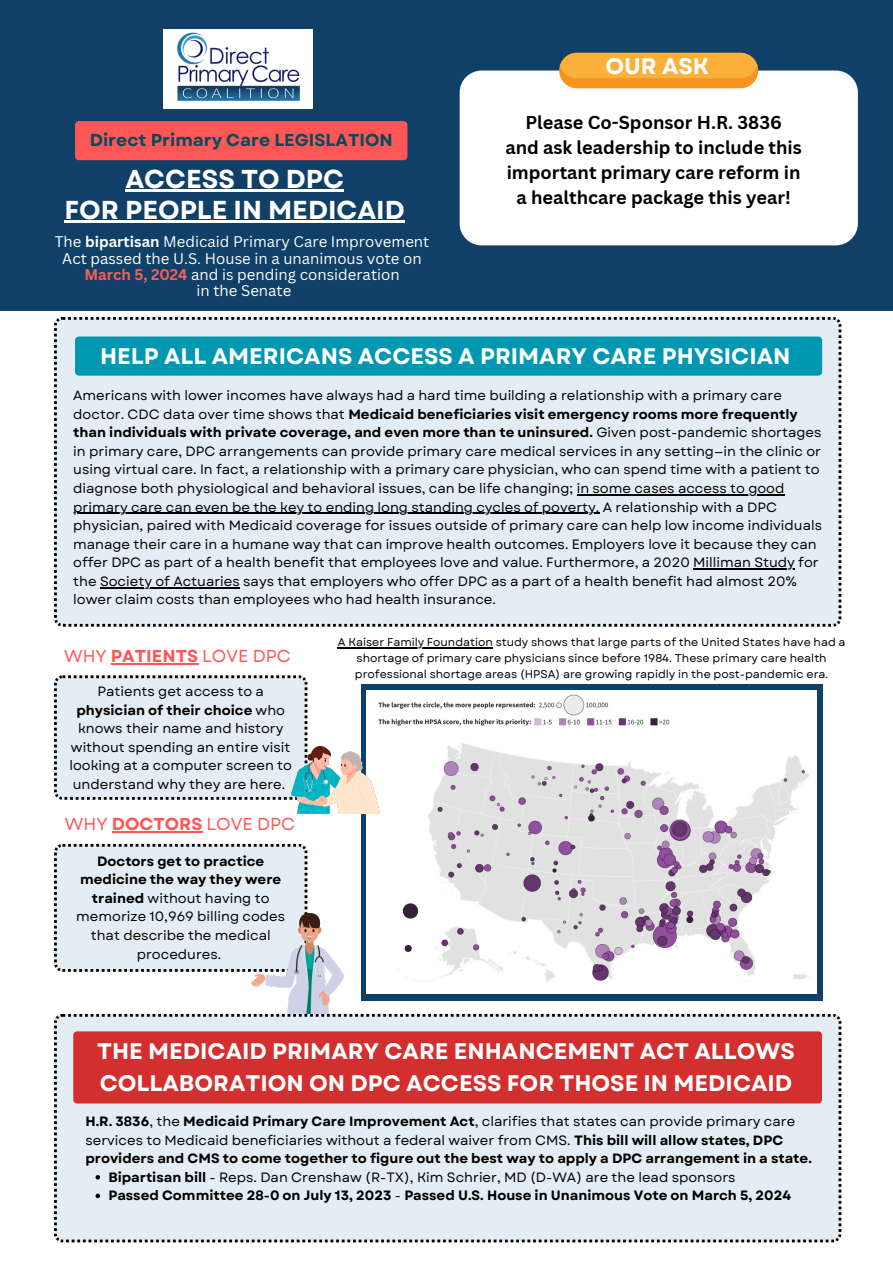
<style>
.page{position:relative;width:893px;height:1263px;background:#fff}
.page>*{position:absolute;margin:0;border:0;box-sizing:border-box;transform-origin:0 0}
.t1{font:700 25.88px/30.9px "Garet";color:#fff;text-align:center}
.t2{font:700 22.5px/31.5px "Garet";color:#fff}
.t3{font:700 18.15px/25px "Canva Sans";color:#000;text-align:center}
.t4{font:17.25px "Garet";color:#ff5757}
.t5{font:700 17.25px "Garet";color:#034c59}
.t6{font:15px/16.4px "Canva Sans";color:#fff;text-align:center}
.t7{font:13.5px/18.6px "Garet";color:#000;text-align:center}
.t8{font:700 13.5px/18.6px "Garet";color:#000}
.t9{font:11.25px/15.8px "Garet";color:#000;text-align:center}
.s1{font-weight:700}
.s2{font-weight:700;color:#ff5e57}
.s3{font-weight:400}
</style>
<div class="page">
<div style="left:0;top:0;width:893px;height:311px;background:#104067"></div>
<div style="left:75px;top:121px;width:332px;height:39px;background:#ff5757"></div>
<div style="left:460px;top:71px;width:398px;height:174px;background:#fff;border-radius:22px"></div>
<svg style="left:559px;top:53px;width:199px;height:35px;background:#f5a737"></svg>
<div style="left:54px;top:317px;width:787px;height:310px;background:#e4edf3"></div>
<div style="left:75px;top:336px;width:747px;height:40px;background:#0097b2"></div>
<div style="left:54px;top:1014px;width:787px;height:228px;background:#e4edf3"></div>
<div style="left:73px;top:1031px;width:749px;height:72px;background:#d32f2f"></div>
<div style="left:163px;top:29px;width:150px;height:80px;background:#fff"></div>
<img style="left:177px;top:32px;width:123px;height:69px">
<div style="left:54px;top:675px;width:253px;height:125px;background:#e4edf3"></div>
<div style="left:54px;top:844px;width:253px;height:127px;background:#e4edf3"></div>
<div style="left:361px;top:684px;width:461px;height:316px;background:#104067"></div>
<img style="left:367px;top:691px;width:450px;height:303px">
<img style="left:291px;top:746px;width:88px;height:68px">
<img style="left:251px;top:914px;width:92px;height:100px">
<hr style="left:125px;top:190px;width:219px;height:2px;background:#fff">
<hr style="left:65px;top:221px;width:340px;height:2px;background:#fff">
<hr style="left:577px;top:494px;width:207px;height:1px;background:#000">
<hr style="left:73px;top:513px;width:526px;height:1px;background:#000">
<hr style="left:693px;top:568px;width:102px;height:1px;background:#000">
<hr style="left:100px;top:587px;width:140px;height:1px;background:#000">
<svg style="left:96px;top:1175px;width:4px;height:4px"></svg>
<svg style="left:96px;top:1193px;width:4px;height:5px"></svg>
<hr style="left:111px;top:663px;width:87px;height:2px;background:#ff5757">
<hr style="left:112px;top:831px;width:90px;height:2px;background:#ff5757">
<hr style="left:338px;top:647px;width:155px;height:1px;background:#000">
<p class="t5" style="left:90px;top:128px;width:304px">Direct Primary Care LEGISLATION</p>
<h2 class="t1" style="left:65px;top:164px;width:342px">ACCESS TO DPC<br>FOR PEOPLE IN MEDICAID</h2>
<h6 class="t6" style="left:55px;top:233px;width:376px">The <span class="s1">bipartisan</span> Medicaid Primary Care Improvement Act passed the U.S. House in a unanimous vote on <span class="s2">March 5, 2024</span> and is pending consideration<br>in the Senate</h6>
<p class="t2" style="left:605px;top:50px;width:105px">OUR ASK</p>
<h2 class="t3" style="left:505px;top:110px;width:298px">Please Co-Sponsor H.R. 3836<br>and ask leadership to include this important primary care reform in a healthcare package this year!</h2>
<h3 class="t2" style="left:100px;top:341px;width:692px">HELP ALL AMERICANS ACCESS A PRIMARY CARE PHYSICIAN</h3>
<p class="t7" style="left:73px;top:386px;width:750px;text-align:left">Americans with lower incomes have always had a hard time building a relationship with a primary care doctor. CDC data over time shows that <span class="s1">Medicaid beneficiaries visit emergency rooms more frequently than individuals with private coverage, and even more than te uninsured.</span> Given post-pandemic shortages in primary care, DPC arrangements can provide primary care medical services in any setting—in the clinic or using virtual care. In fact, a relationship with a primary care physician, who can spend time with a patient to diagnose both physiological and behavioral issues, can be life changing; in some cases access to good</p>
<h6 class="t7" style="left:73px;top:498px;width:750px;text-align:left">primary care can even be the key to ending long standing cycles of poverty. A relationship with a DPC physician, paired with Medicaid coverage for issues outside of primary care can help low income individuals manage their care in a humane way that can improve health outcomes. Employers love it because they can offer DPC as part of a health benefit that employees love and value. Furthermore, a 2020 Milliman Study for</h6>
<p class="t7" style="left:73px;top:572px;width:725px">the Society of Actuaries says that employers who offer DPC as a part of a health benefit had almost 20%</p>
<p class="t7" style="left:73px;top:590px;width:424px">lower claim costs than employees who had health insurance.</p>
<p class="t4" style="left:64px;top:644px;width:228px">WHY <span class="s1">PATIENTS</span> LOVE DPC</p>
<p class="t7" style="left:69px;top:682px;width:224px">Patients get access to a <span class="s1">physician of their choice</span> who knows their name and history without spending an entire visit looking at a computer screen to understand why they are here.</p>
<p class="t4" style="left:65px;top:811px;width:232px">WHY <span class="s1">DOCTORS</span> LOVE DPC</p>
<h1 class="t7" style="left:76px;top:852px;width:210px"><span class="s1">Doctors get to practice medicine the way they were trained</span> without having to memorize 10,969 billing codes that describe the medical procedures.</h1>
<p class="t9" style="left:338px;top:634px;width:509px">A Kaiser Family Foundation study shows that large parts of the United States have had a shortage of primary care physicians since before 1984. These primary care health professional shortage areas (HPSA) are growing rapidly in the post-pandemic era.</p>
<h6 class="t2" style="left:97px;top:1035px;width:699px">THE MEDICAID PRIMARY CARE ENHANCEMENT ACT ALLOWS<br>COLLABORATION ON DPC ACCESS FOR THOSE IN MEDICAID</h6>
<h6 class="t8" style="left:85px;top:1112px;width:728px">H.R. 3836<span class="s3">, the</span> Medicaid Primary Care Improvement Act<span class="s3">, clarifies that states can provide primary care services to Medicaid beneficiaries without a federal waiver from CMS.</span> This bill will allow states, DPC providers and CMS to come together to figure out the best way to apply a DPC arrangement in a state.</h6>
<p class="t7" style="left:108px;top:1168px;width:629px"><span class="s1">Bipartisan bill</span> - Reps. Dan Crenshaw (R-TX), Kim Schrier, MD (D-WA) are the lead sponsors</p>
<h2 class="t8" style="left:108px;top:1186px;width:684px">Passed Committee 28-0 on July 13, 2023 <span class="s3">-</span> Passed U.S. House in Unanimous Vote on March 5, 2024</h2>
</div>
